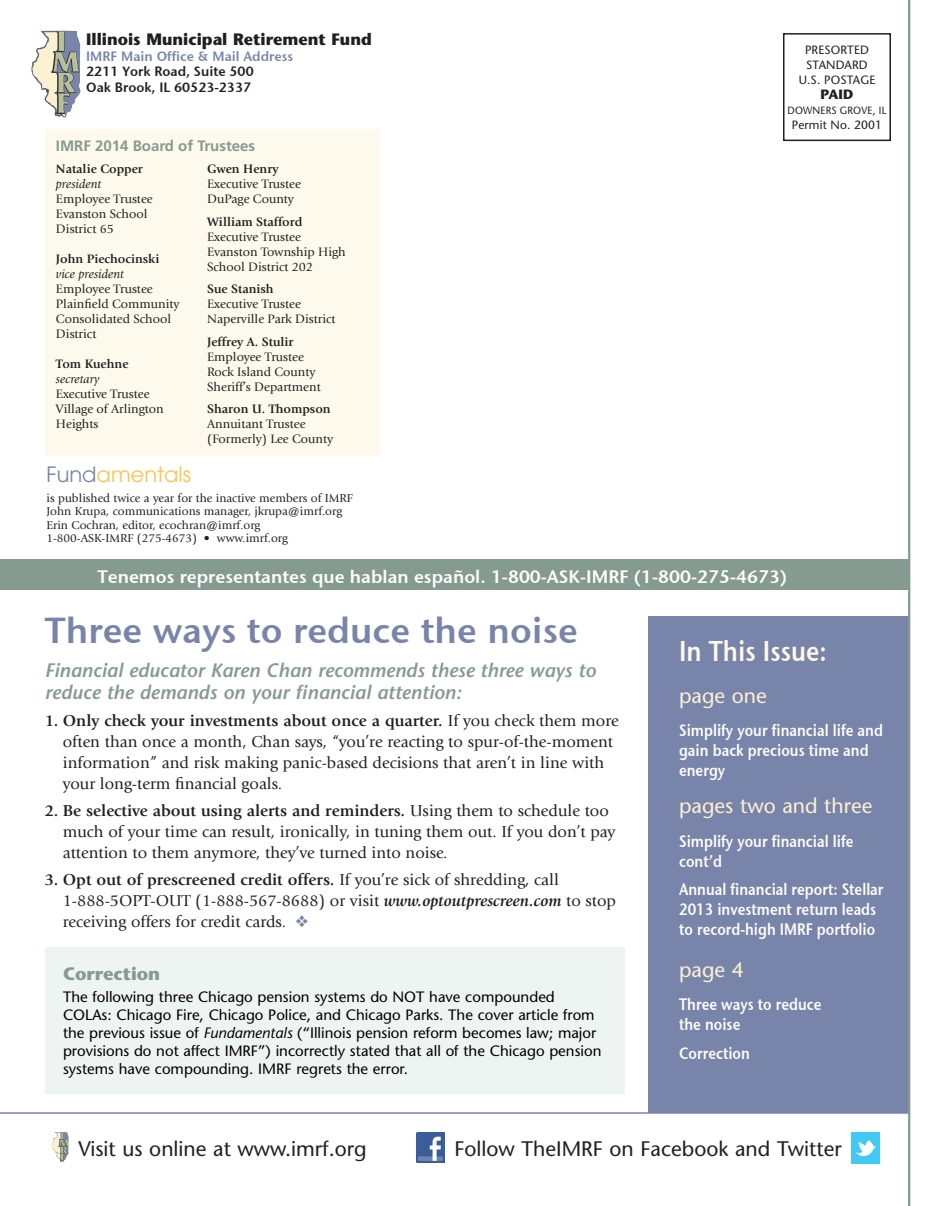
<style>
.page{position:relative;width:936px;height:1206px;background:#fff}
.page>*{position:absolute;margin:0;border:0;box-sizing:border-box;transform-origin:0 0}
.Headline_stone_sans{font:36px "Stone Sans Sem ITCTT Semi";color:#7884aa}
.In_this_issue_text{font:28.5px "Stone Sans Sem ITCTT Semi";color:#fef8e6;scale:.85 1}
.Headline{font:21px "Stone Sans";color:#231f20}
.TOC_page_refer{font:21px "Stone Sans";color:#231f20}
.TOC_page_refer-2{font:21px "Stone Sans";color:#fdf1d2}
.Back_page_first_half{font:21px "Avant Garde";color:#fec34d}
.In_this_issue_descri{font:21px "Stone Sans";color:#fdf1d2}
.Subhead_Stone_Sans_s{font:italic 600 19.5px/22.5px "Stone Sans";color:#869b8f}
.Spanish_reverse_text{font:18px "Stone Sans Sem ITCTT Semi";color:#fff}
.Subhead_Stone_Sans_s-2{font:700 18px "Stone Sans";color:#869b8f}
.Paragraph_no_indent{font:16.5px/21px "Giovanni";color:#231f20}
.In_this_issue_descri-2{font:16.5px/19.8px "Stone Sans Sem ITCTT Semi";color:#fff;scale:.85 1}
.IMRF_Name_back{font:700 16.5px "Stone Sans";color:#231f20}
.t1{font:15px/18px "Stone Sans";color:#000}
.t2{font:700 15px "Frutiger";color:#869b8f}
.return_address_text{font:13.5px "Stone Sans Sem ITCTT Semi";color:#231f20}
.Return_address_offic{font:13.5px "Stone Sans Sem ITCTT Semi";color:#7884aa}
.t3{font:700 13.5px "Stone Sans";color:#231f20}
.Trustee_name{font:12.75px/15px "Giovanni";color:#231f20}
.Trustee_position_and{font:12.75px/15px "Giovanni";color:#231f20}
.Trustee_name-2{font:700 12.75px "Giovanni";color:#231f20}
.Trustee_office{font:italic 12.75px "Giovanni";color:#231f20}
.Back_page_about_Fund{font:12px/13.5px "Giovanni";color:#231f20}
.t4{font:12px/15px "Stone Sans";letter-spacing:.01em;color:#231f20}
.t5{font:10.5px "Stone Sans";letter-spacing:.02em;color:#231f20;scale:.95 1}
.s1{color:#7884aa}
.s2{font-weight:700}
.s3{font-weight:700;font-style:italic}
.s4{font-style:italic}
</style>
<div class="page">
<div style="left:648px;top:616px;width:261px;height:496px;background:#7884aa"></div>
<div style="left:0;top:559px;width:909px;height:31px;background:#869b8f"></div>
<img style="left:31px;top:30px;width:50px;height:88px">
<img style="left:416px;top:1132px;width:28px;height:31px">
<img style="left:852px;top:1133px;width:28px;height:30px">
<hr style="left:0;top:1112px;width:909px;height:2px;background:#7884aa">
<hr style="left:908px;top:0;width:2px;height:1206px;background:#869b8f">
<img style="left:51px;top:1132px;width:18px;height:30px">
<div style="left:45px;top:129px;width:335px;height:326px;background:#fdf9ec"></div>
<div style="left:783px;top:33px;width:108px;height:108px;border:2px solid #231f20"></div>
<div style="left:45px;top:947px;width:580px;height:146px;background:#eef4f1"></div>
<p class="IMRF_Name_back" style="left:86px;top:30px;width:287px">Illinois Municipal Retirement Fund</p>
<p class="Return_address_offic" style="left:86px;top:48px;width:208px">IMRF Main Office &amp; Mail Address</p>
<p class="return_address_text" style="left:86px;top:63px;width:169px">2211 York Road, Suite 500</p>
<p class="return_address_text" style="left:86px;top:79px;width:166px">Oak Brook, IL 60523-2337</p>
<p class="t2" style="left:56px;top:137px;width:201px">IMRF 2014 Board of Trustees</p>
<p class="Trustee_name-2" style="left:56px;top:162px;width:88px">Natalie Copper</p>
<p class="Trustee_office" style="left:56px;top:177px;width:47px">president</p>
<p class="Trustee_position_and" style="left:56px;top:192px;width:98px">Employee Trustee</p>
<p class="Trustee_position_and" style="left:56px;top:207px;width:93px">Evanston School<br>District 65</p>
<p class="Trustee_name-2" style="left:56px;top:252px;width:105px">John Piechocinski</p>
<p class="Trustee_office" style="left:56px;top:267px;width:69px">vice president</p>
<p class="Trustee_position_and" style="left:56px;top:282px;width:98px">Employee Trustee</p>
<p class="Trustee_position_and" style="left:56px;top:297px;width:125px">Plainfield Community</p>
<p class="Trustee_position_and" style="left:56px;top:312px;width:117px">Consolidated School<br>District</p>
<p class="Trustee_name-2" style="left:56px;top:357px;width:74px">Tom Kuehne</p>
<p class="Trustee_office" style="left:56px;top:372px;width:45px">secretary</p>
<p class="Trustee_name" style="left:56px;top:387px;width:95px">Executive Trustee</p>
<p class="Trustee_name" style="left:56px;top:402px;width:109px">Village of Arlington<br>Heights</p>
<p class="Trustee_name-2" style="left:207px;top:162px;width:73px">Gwen Henry</p>
<p class="Trustee_name" style="left:207px;top:177px;width:95px">Executive Trustee</p>
<p class="Trustee_name" style="left:207px;top:192px;width:88px">DuPage County</p>
<p class="Trustee_name-2" style="left:207px;top:214px;width:97px">William Stafford</p>
<p class="Trustee_position_and" style="left:207px;top:229px;width:95px">Executive Trustee</p>
<p class="Trustee_name" style="left:207px;top:244px;width:140px">Evanston Township High<br>School District 202</p>
<p class="Trustee_name-2" style="left:207px;top:282px;width:68px">Sue Stanish</p>
<p class="Trustee_name" style="left:207px;top:297px;width:95px">Executive Trustee</p>
<p class="Trustee_name" style="left:207px;top:312px;width:130px">Naperville Park District</p>
<p class="Trustee_name-2" style="left:207px;top:334px;width:88px">Jeffrey A. Stulir</p>
<p class="Trustee_position_and" style="left:207px;top:349px;width:98px">Employee Trustee</p>
<p class="Trustee_position_and" style="left:207px;top:364px;width:115px">Rock Island County<br>Sheriff’s Department</p>
<p class="Trustee_name-2" style="left:207px;top:402px;width:125px">Sharon U. Thompson</p>
<p class="Trustee_name" style="left:207px;top:417px;width:100px">Annuitant Trustee</p>
<p class="Trustee_name" style="left:207px;top:432px;width:128px">(Formerly) Lee County</p>
<p class="Back_page_first_half" style="left:47px;top:462px;width:146px"><span class="s1">Fund</span>amentals</p>
<p class="Back_page_about_Fund" style="left:47px;top:491px;width:308px">is published twice a year for the inactive members of IMRF</p>
<p class="Back_page_about_Fund" style="left:47px;top:504px;width:297px">John Krupa, communications manager, jkrupa@imrf.org<br>Erin Cochran, editor, ecochran@imrf.org</p>
<p class="Back_page_about_Fund" style="left:47px;top:531px;width:243px">1-800-ASK-IMRF (275-4673) • www.imrf.org</p>
<p class="t4" style="left:805px;top:42px;width:65px">PRESORTED<br>STANDARD</p>
<p class="t4" style="left:799px;top:72px;width:78px">U.S. POSTAGE</p>
<p class="t3" style="left:821px;top:86px;width:34px">PAID</p>
<p class="t5" style="left:788px;top:104px;width:106px">DOWNERS GROVE, IL</p>
<p class="t4" style="left:792px;top:117px;width:92px">Permit No. 2001</p>
<p class="Spanish_reverse_text" style="left:97px;top:566px;width:691px">Tenemos representantes que hablan español. 1-800-ASK-IMRF (1-800-275-4673)</p>
<p class="Headline_stone_sans" style="left:45px;top:608px;width:535px">Three ways to reduce the noise</p>
<p class="Subhead_Stone_Sans_s" style="left:45px;top:659px;width:553px">Financial educator Karen Chan recommends these three ways to reduce the demands on your financial attention:</p>
<p class="Paragraph_no_indent" style="left:63px;top:711px;width:558px;text-indent:-18px"><span class="s2">1. Only check your investments about once a quarter.</span> If you check them more often than once a month, Chan says, “you’re reacting to spur-of-the-moment information” and risk making panic-based decisions that aren’t in line with your long-term financial goals.</p>
<p class="Paragraph_no_indent" style="left:63px;top:801px;width:554px;text-indent:-18px"><span class="s2">2. Be selective about using alerts and reminders.</span> Using them to schedule too much of your time can result, ironically, in tuning them out. If you don’t pay attention to them anymore, they’ve turned into noise.</p>
<p class="Paragraph_no_indent" style="left:63px;top:870px;width:555px;text-indent:-18px"><span class="s2">3. Opt out of prescreened credit offers.</span> If you’re sick of shredding, call<br>1-888-5OPT-OUT (1-888-567-8688) or visit <span class="s3">www.optoutprescreen.com</span> to stop receiving offers for credit cards. <span class="s1">❖</span></p>
<p class="Subhead_Stone_Sans_s-2" style="left:63px;top:963px;width:99px">Correction</p>
<p class="t1" style="left:63px;top:988px;width:540px">The following three Chicago pension systems do NOT have compounded COLAs: Chicago Fire, Chicago Police, and Chicago Parks. The cover article from the previous issue of <span class="s4">Fundamentals</span> (“Illinois pension reform becomes law; major provisions do not affect IMRF”) incorrectly stated that all of the Chicago pension systems have compounding. IMRF regrets the error.</p>
<p class="In_this_issue_text" style="left:679px;top:633px;width:175px">In This Issue:</p>
<p class="TOC_page_refer-2" style="left:679px;top:683px;width:89px">page one</p>
<p class="In_this_issue_descri-2" style="left:679px;top:721px;width:241px">Simplify your financial life and gain back precious time and energy</p>
<p class="TOC_page_refer-2" style="left:679px;top:794px;width:195px">pages two and three</p>
<p class="In_this_issue_descri-2" style="left:679px;top:831px;width:207px">Simplify your financial life cont’d</p>
<p class="In_this_issue_descri-2" style="left:679px;top:880px;width:242px">Annual financial report: Stellar<br>2013 investment return leads to record-high IMRF portfolio</p>
<p class="In_this_issue_descri" style="left:679px;top:957px;width:66px">page 4</p>
<p class="In_this_issue_descri-2" style="left:679px;top:994px;width:169px">Three ways to reduce the noise</p>
<p class="In_this_issue_descri-2" style="left:679px;top:1043px;width:85px">Correction</p>
<p class="TOC_page_refer" style="left:78px;top:1136px;width:290px">Visit us online at www.imrf.org</p>
<p class="Headline" style="left:454px;top:1137px;width:389px">Follow TheIMRF on Facebook and Twitter</p>
</div>
